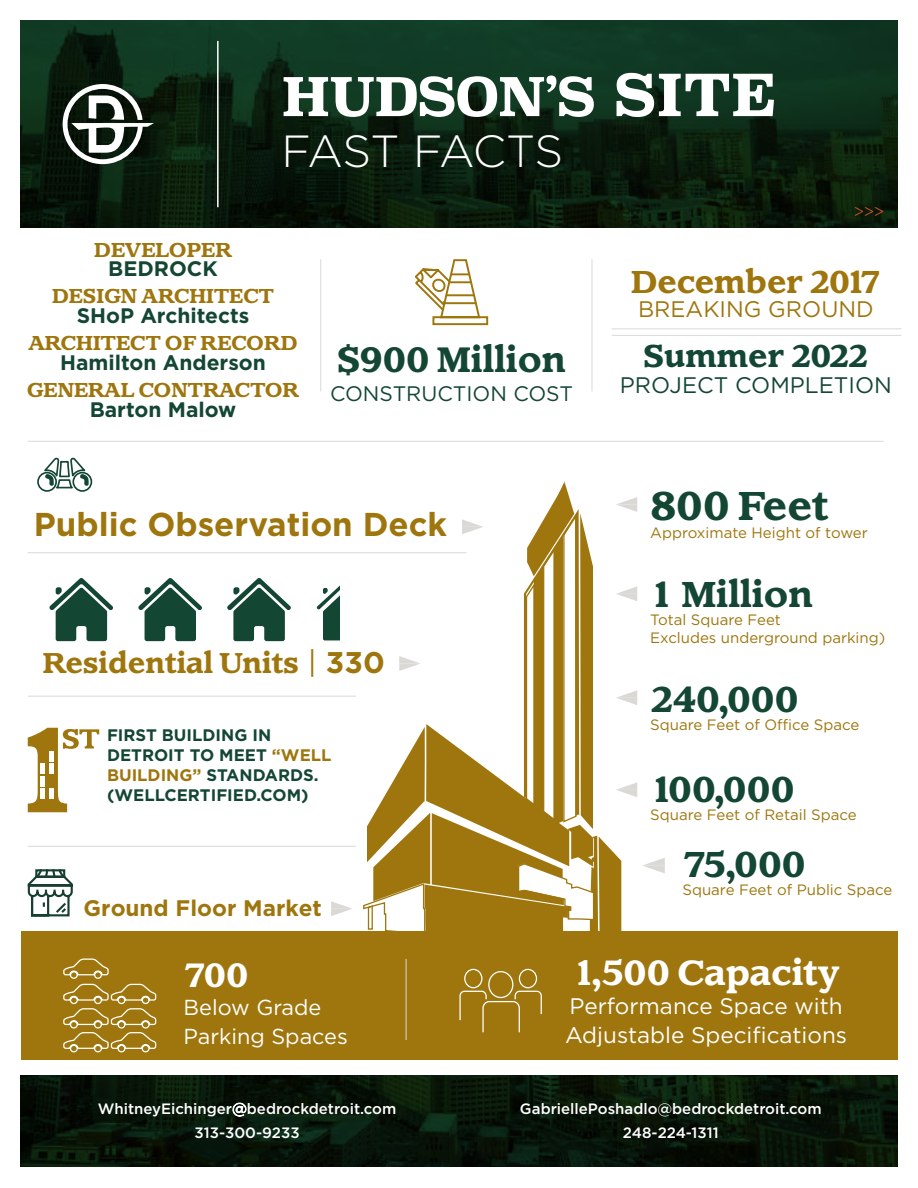
<style>
.page{position:relative;width:918px;height:1188px;background:#fff}
.page>*{position:absolute;margin:0;border:0;box-sizing:border-box;transform-origin:0 0}
.t1{font:700 52.5px "Superclarendon";letter-spacing:-.02em;color:#fff}
.t2{font:300 45px "Gotham";letter-spacing:-.015em;color:#fff}
.t3{font:700 42px "Claremont";color:#144733}
.t4{font:700 37.5px "Claremont";color:#144733}
.t5{font:700 36.9px "Claremont";color:#144733}
.t6{font:700 36.6px "Claremont";color:#fff}
.t7{font:700 35.25px "Claremont";color:#fff}
.t8{font:700 33px "Gotham";color:#9e760d}
.t9{font:700 33px "Claremont";letter-spacing:-.005em;color:#9e760d}
.t10{font:700 33px "Claremont";letter-spacing:-.005em;color:#144733}
.t11{font:700 29.85px "Claremont";color:#9e760d}
.t12{font:22.5px/29.2px "Gotham";color:#fff}
.t13{font:22.5px "Gotham";color:#144733}
.t14{font:700 22.5px "Gotham";color:#9e760d}
.t15{font:22.5px "Gotham";color:#9e760d}
.t16{font:21.6px/28px "Gotham";color:#fff}
.t17{font:700 21px "Claremont";color:#9e760d}
.t18{font:700 21px "Gotham";color:#144733}
.t19{font:21px "Gotham";color:#144733}
.t20{font:18px "Minion Pro";color:#e15829}
.t21{font:700 16.65px/20.1px "Gotham";color:#144733}
.t22{font:15px/18px "Gotham";color:#9e760d}
.t23{font:500 15px/24px "Gotham";color:#fff;text-align:center}
.s1{font-size:57px}
.s2{font-family:"Gotham";font-weight:400}
.s3{font-family:"Gotham"}
.s4{color:#9e760d}
.s5{font-weight:400}
</style>
<div class="page">
<svg style="left:20px;top:1075px;width:878px;height:92px;background:#081609"></svg>
<svg style="left:232px;top:1102px;width:15px;height:17px"></svg>
<svg style="left:20px;top:20px;width:878px;height:208px;background:#0c2715"></svg>
<svg style="left:63px;top:84px;width:91px;height:80px"></svg>
<hr style="left:217px;top:41px;width:2px;height:166px;background:#fff">
<svg style="left:414px;top:259px;width:75px;height:67px"></svg>
<hr style="left:449px;top:281px;width:22px;height:2px;background:#9e760d">
<hr style="left:446px;top:294px;width:28px;height:2px;background:#9e760d">
<hr style="left:444px;top:302px;width:32px;height:2px;background:#9e760d">
<div style="left:21px;top:931px;width:877px;height:129px;background:#9e760d"></div>
<svg style="left:37px;top:457px;width:56px;height:35px"></svg>
<svg style="left:63px;top:958px;width:94px;height:95px"></svg>
<hr style="left:320px;top:259px;width:1px;height:132px;background:#dbd9d6">
<hr style="left:592px;top:259px;width:1px;height:132px;background:#dbd9d6">
<svg style="left:459px;top:968px;width:83px;height:65px"></svg>
<hr style="left:28px;top:441px;width:856px;height:1px;background:#dbd9d6">
<hr style="left:612px;top:335px;width:290px;height:1px;background:#dbd9d6">
<hr style="left:612px;top:328px;width:290px;height:1px;background:#dbd9d6">
<svg style="left:28px;top:728px;width:71px;height:84px"></svg>
<div style="left:40px;top:764px;width:5px;height:10px;background:#fff"></div>
<div style="left:40px;top:776px;width:5px;height:10px;background:#fff"></div>
<div style="left:40px;top:789px;width:5px;height:10px;background:#fff"></div>
<hr style="left:49px;top:751px;width:4px;height:10px;background:#fff">
<hr style="left:49px;top:764px;width:4px;height:10px;background:#fff">
<hr style="left:49px;top:789px;width:4px;height:10px;background:#fff">
<hr style="left:28px;top:552px;width:438px;height:1px;background:#dbd9d6">
<hr style="left:28px;top:696px;width:328px;height:1px;background:#dbd9d6">
<hr style="left:28px;top:846px;width:328px;height:1px;background:#dbd9d6">
<svg style="left:49px;top:578px;width:64px;height:63px"></svg>
<svg style="left:138px;top:578px;width:64px;height:63px"></svg>
<svg style="left:227px;top:578px;width:64px;height:63px"></svg>
<hr style="left:406px;top:959px;width:1px;height:81px;background:#dbd9d6">
<svg style="left:314px;top:481px;width:351px;height:450px"></svg>
<svg style="left:27px;top:869px;width:46px;height:48px"></svg>
<h1 class="t1" style="left:282px;top:58px;width:496px">HUDSON’S <span class="s1">SITE</span></h1>
<h2 class="t2" style="left:282px;top:123px;width:283px">FAST FACTS</h2>
<p class="t20" style="left:854px;top:198px;width:31px">&gt;&gt;&gt;</p>
<h3 class="t17" style="left:94px;top:235px;width:139px">DEVELOPER</h3>
<h3 class="t18" style="left:108px;top:255px;width:111px">BEDROCK</h3>
<h3 class="t17" style="left:52px;top:282px;width:223px">DESIGN ARCHITECT</h3>
<h3 class="t18" style="left:77px;top:302px;width:174px">SHoP Architects</h3>
<h3 class="t17" style="left:28px;top:329px;width:271px">ARCHITECT OF RECORD</h3>
<h3 class="t18" style="left:60px;top:349px;width:207px">Hamilton Anderson</h3>
<h3 class="t17" style="left:27px;top:376px;width:274px">GENERAL CONTRACTOR</h3>
<h3 class="t18" style="left:90px;top:395px;width:148px">Barton Malow</h3>
<h3 class="t5" style="left:337px;top:335px;width:230px">$900 Million</h3>
<h3 class="t19" style="left:330px;top:381px;width:244px">CONSTRUCTION COST</h3>
<h3 class="t8" style="left:34px;top:503px;width:415px">Public Observation Deck</h3>
<h3 class="t11" style="left:43px;top:643px;width:343px">Residential Units <span class="s2">|</span> <span class="s3">330</span></h3>
<p class="t21" style="left:107px;top:725px;width:226px">FIRST BUILDING IN<br>DETROIT TO MEET <span class="s4">“WELL<br>BUILDING”</span> STANDARDS. (WELLCERTIFIED.COM)</p>
<h3 class="t14" style="left:84px;top:893px;width:240px">Ground Floor Market</h3>
<h3 class="t9" style="left:631px;top:259px;width:251px">December 2017</h3>
<h3 class="t15" style="left:638px;top:295px;width:237px">BREAKING GROUND</h3>
<h3 class="t10" style="left:643px;top:333px;width:227px">Summer 2022</h3>
<h3 class="t13" style="left:620px;top:371px;width:274px">PROJECT COMPLETION</h3>
<h3 class="t3" style="left:650px;top:478px;width:180px">800 Feet</h3>
<p class="t22" style="left:650px;top:524px;width:219px">Approximate Height of tower</p>
<h3 class="t4" style="left:650px;top:569px;width:164px">1 Million</h3>
<p class="t22" style="left:650px;top:610px;width:237px">Total Square Feet<br>Excludes underground parking)</p>
<h3 class="t4" style="left:650px;top:674px;width:150px">240,000</h3>
<p class="t22" style="left:650px;top:715px;width:211px">Square Feet of Office Space</p>
<h3 class="t4" style="left:650px;top:764px;width:146px">100,000</h3>
<p class="t22" style="left:650px;top:805px;width:208px">Square Feet of Retail Space</p>
<h3 class="t4" style="left:682px;top:839px;width:125px">75,000</h3>
<p class="t22" style="left:682px;top:880px;width:211px">Square Feet of Public Space</p>
<h3 class="t7" style="left:184px;top:952px;width:66px">700</h3>
<h3 class="t16" style="left:184px;top:993px;width:166px">Below Grade<br>Parking Spaces</h3>
<p class="t23" style="left:98px;top:1096px;width:300px">WhitneyEichinger<span class="s5">@</span>bedrockdetroit.com<br>313-300-9233</p>
<h3 class="t6" style="left:573px;top:948px;width:268px">1,500 Capacity</h3>
<h3 class="t12" style="left:565px;top:991px;width:284px">Performance Space with<br>Adjustable Specifications</h3>
<p class="t23" style="left:520px;top:1096px;width:303px">GabriellePoshadlo@bedrockdetroit.com<br>248-224-1311</p>
</div>
